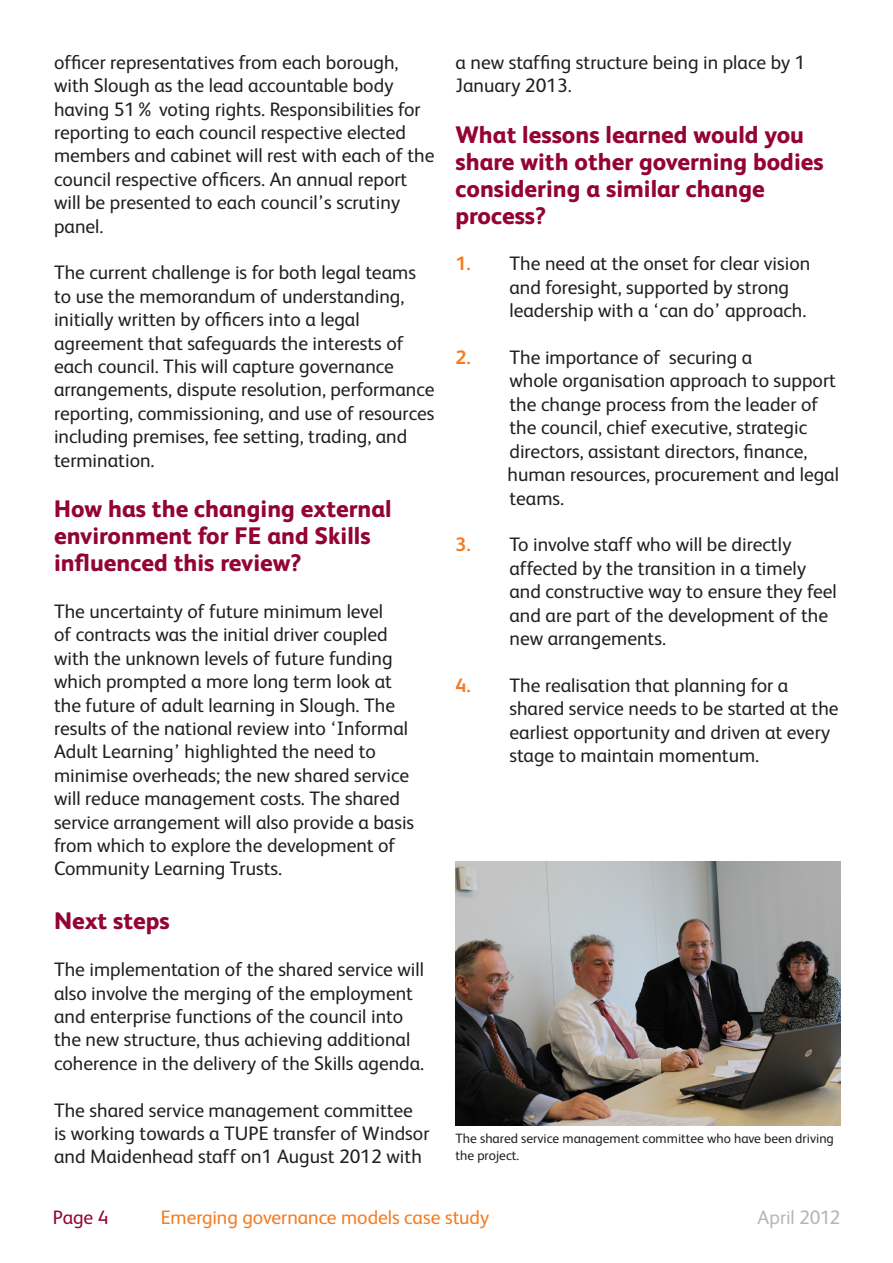
<style>
.page{position:relative;width:893px;height:1263px;background:#fff}
.page>*{position:absolute;margin:0;border:0;box-sizing:border-box;transform-origin:0 0}
.t1{font:800 24px/27px "FS Albert";color:#930336}
.t2{font:19.5px/23.4px "FS Albert";color:#231f20}
.t3{font:19.5px "FS Albert";letter-spacing:-.005em;color:#f47b21}
.t4{font:19.5px "FS Albert";letter-spacing:-.005em;color:#bab5b4}
.t5{font:19.5px "FS Albert";color:#930336}
.t6{font:13.5px/16.2px "FS Albert";color:#231f20}
.s1{font-weight:700;color:#f47b21}
</style>
<div class="page">
<img style="left:455px;top:862px;width:385px;height:263px">
<p class="t2" style="left:54px;top:49px;width:382px">officer representatives from each borough, with Slough as the lead accountable body having 51% voting rights. Responsibilities for reporting to each council respective elected members and cabinet will rest with each of the council respective officers. An annual report will be presented to each council’s scrutiny panel.</p>
<p class="t2" style="left:54px;top:260px;width:382px">The current challenge is for both legal teams to use the memorandum of understanding, initially written by officers into a legal agreement that safeguards the interests of each council. This will capture governance arrangements, dispute resolution, performance reporting, commissioning, and use of resources including premises, fee setting, trading, and termination.</p>
<p class="t1" style="left:54px;top:494px;width:339px">How has the changing external environment for FE and Skills influenced this review?</p>
<p class="t2" style="left:54px;top:598px;width:362px">The uncertainty of future minimum level<br>of contracts was the initial driver coupled with the unknown levels of future funding which prompted a more long term look at the future of adult learning in Slough. The results of the national review into ‘Informal Adult Learning’ highlighted the need to minimise overheads; the new shared service will reduce management costs. The shared service arrangement will also provide a basis from which to explore the development of Community Learning Trusts.</p>
<p class="t1" style="left:54px;top:906px;width:117px">Next steps</p>
<p class="t2" style="left:54px;top:957px;width:372px">The implementation of the shared service will also involve the merging of the employment and enterprise functions of the council into the new structure, thus achieving additional coherence in the delivery of the Skills agenda.</p>
<p class="t2" style="left:54px;top:1097px;width:377px">The shared service management committee is working towards a TUPE transfer of Windsor and Maidenhead staff on1 August 2012 with</p>
<p class="t2" style="left:455px;top:49px;width:352px">a new staffing structure being in place by 1<br>January 2013.</p>
<p class="t1" style="left:455px;top:120px;width:370px">What lessons learned would you share with other governing bodies considering a similar change process?</p>
<p class="t2" style="left:509px;top:251px;width:302px;text-indent:-54px"><span class="s1">1.</span> The need at the onset for clear vision and foresight, supported by strong leadership with a ‘can do’ approach.</p>
<p class="t2" style="left:507px;top:345px;width:333px;text-indent:-52px"><span class="s1">2.</span> The importance of securing a<br>whole organisation approach to support the change process from the leader of the council, chief executive, strategic directors, assistant directors, finance, human resources, procurement and legal teams.</p>
<p class="t2" style="left:509px;top:532px;width:329px;text-indent:-54px"><span class="s1">3.</span> To involve staff who will be directly affected by the transition in a timely and constructive way to ensure they feel and are part of the development of the new arrangements.</p>
<p class="t2" style="left:509px;top:672px;width:331px;text-indent:-54px"><span class="s1">4.</span> The realisation that planning for a shared service needs to be started at the earliest opportunity and driven at every stage to maintain momentum.</p>
<p class="t6" style="left:455px;top:1130px;width:380px">The shared service management committee who have been driving the project.</p>
<p class="t5" style="left:53px;top:1204px;width:57px">Page 4</p>
<p class="t3" style="left:161px;top:1204px;width:330px">Emerging governance models case study</p>
<p class="t4" style="left:758px;top:1204px;width:84px">April 2012</p>
</div>
